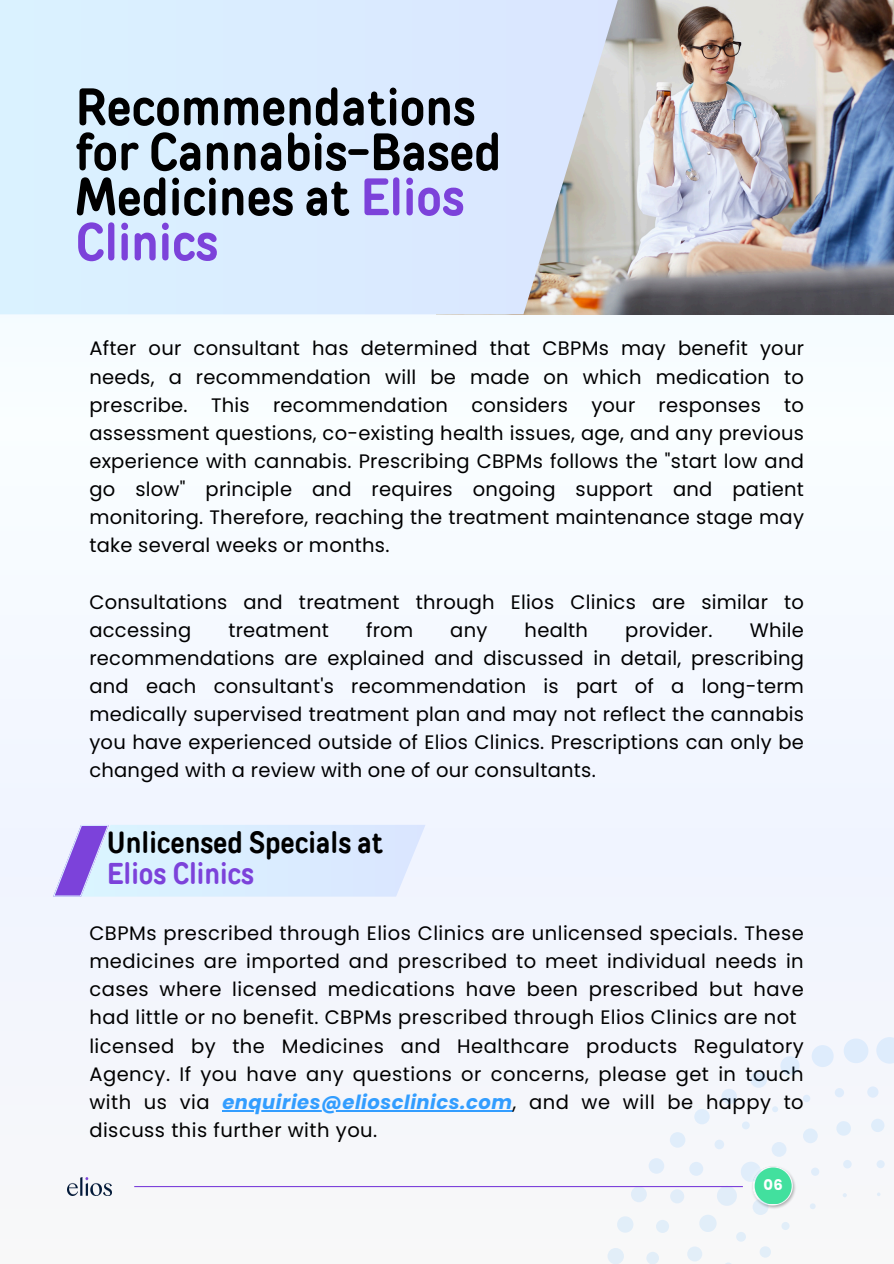
<style>
.page{position:relative;width:894px;height:1264px;background:#fff}
.page>*{position:absolute;margin:0;border:0;box-sizing:border-box;transform-origin:0 0}
.t1{font:700 52.5px/45px "TT Rounds Condensed";color:#000}
.t2{font:700 30px/31.5px "TT Rounds Condensed";color:#000}
.t3{font:19.5px/28.2px "Poppins";letter-spacing:.015em;color:#000;text-align:justify}
.t4{font:700 14.7px "Poppins";color:#fff}
.s1{color:#7c42da}
.s2{font-weight:700;font-style:italic;color:#329dff}
</style>
<div class="page">
<div style="left:0;top:0;width:893px;height:1263px;background:#f5f7ff"></div>
<img style="left:617px;top:0;width:276px;height:314px">
<svg style="left:0;top:0;width:617px;height:314px;background:#d8e8f9"></svg>
<hr style="left:222px;top:1109px;width:290px;height:2px;background:#329dff">
<div style="left:781px;top:1221px;width:8px;height:8px;background:#e1eef9;border-radius:50%"></div>
<div style="left:759px;top:1246px;width:11px;height:11px;background:#e2eef8;border-radius:50%"></div>
<svg style="left:810px;top:1203px;width:5px;height:6px"></svg>
<div style="left:876px;top:1160px;width:8px;height:8px;background:#e0edfa;border-radius:50%"></div>
<svg style="left:842px;top:1159px;width:9px;height:9px"></svg>
<svg style="left:810px;top:1167px;width:9px;height:8px"></svg>
<div style="left:752px;top:1198px;width:16px;height:16px;background:#e1eef9;border-radius:50%"></div>
<div style="left:736px;top:1231px;width:9px;height:10px;background:#e1eef9;border-radius:50%"></div>
<div style="left:870px;top:1118px;width:14px;height:14px;background:#dfedfa;border-radius:50%"></div>
<svg style="left:836px;top:1121px;width:14px;height:14px"></svg>
<div style="left:802px;top:1128px;width:15px;height:15px;background:#e0edfa;border-radius:50%"></div>
<div style="left:771px;top:1141px;width:15px;height:15px;background:#e0edfa;border-radius:50%"></div>
<svg style="left:740px;top:1161px;width:20px;height:20px"></svg>
<svg style="left:716px;top:1185px;width:20px;height:20px"></svg>
<svg style="left:699px;top:1215px;width:17px;height:16px"></svg>
<div style="left:687px;top:1246px;width:15px;height:15px;background:#e2eef8;border-radius:50%"></div>
<div style="left:646px;top:1251px;width:12px;height:12px;background:#e2eef8;border-radius:50%"></div>
<div style="left:867px;top:1086px;width:11px;height:11px;background:#dfecfb;border-radius:50%"></div>
<svg style="left:834px;top:1087px;width:9px;height:10px"></svg>
<div style="left:802px;top:1094px;width:8px;height:8px;background:#dfecfb;border-radius:50%"></div>
<div style="left:771px;top:1106px;width:7px;height:6px;background:#dfedfb;border-radius:50%"></div>
<div style="left:741px;top:1121px;width:8px;height:8px;background:#dfedfa;border-radius:50%"></div>
<svg style="left:714px;top:1139px;width:10px;height:10px"></svg>
<div style="left:689px;top:1161px;width:14px;height:14px;background:#e0edfa;border-radius:50%"></div>
<div style="left:670px;top:1189px;width:14px;height:14px;background:#e1edf9;border-radius:50%"></div>
<svg style="left:655px;top:1219px;width:14px;height:13px"></svg>
<svg style="left:844px;top:1037px;width:49px;height:27px"></svg>
<div style="left:811px;top:1045px;width:22px;height:22px;background:#deecfc;border-radius:50%"></div>
<div style="left:780px;top:1056px;width:19px;height:19px;background:#deecfc;border-radius:50%"></div>
<div style="left:750px;top:1070px;width:16px;height:17px;background:#deecfb;border-radius:50%"></div>
<svg style="left:721px;top:1089px;width:16px;height:15px"></svg>
<div style="left:694px;top:1108px;width:15px;height:16px;background:#dfedfb;border-radius:50%"></div>
<div style="left:669px;top:1132px;width:16px;height:15px;background:#e0edfa;border-radius:50%"></div>
<div style="left:648px;top:1158px;width:16px;height:15px;background:#e0edfa;border-radius:50%"></div>
<svg style="left:630px;top:1186px;width:16px;height:16px"></svg>
<svg style="left:617px;top:1216px;width:16px;height:16px"></svg>
<div style="left:607px;top:1247px;width:16px;height:16px;background:#e2eef8;border-radius:50%"></div>
<svg style="left:53px;top:825px;width:372px;height:71px;background:#d5e2fc"></svg>
<img style="left:67px;top:1177px;width:44px;height:18px">
<img style="left:748px;top:1162px;width:47px;height:47px">
<div style="left:754px;top:1167px;width:37px;height:37px;background:#42e09e;border-radius:50%"></div>
<hr style="left:134px;top:1185px;width:608px;height:2px;background:#7c42da">
<p class="t1" style="left:75px;top:84px;width:427px">Recommendations for Cannabis-Based<br>Medicines at <span class="s1">Elios<br>Clinics</span></p>
<p class="t3" style="left:89px;top:334px;width:716px">After our consultant has determined that CBPMs may benefit your needs, a recommendation will be made on which medication to prescribe. This recommendation considers your responses to assessment questions, co-existing health issues, age, and any previous experience with cannabis. Prescribing CBPMs follows the "start low and go slow" principle and requires ongoing support and patient monitoring. Therefore, reaching the treatment maintenance stage may take several weeks or months.</p>
<p class="t3" style="left:89px;top:587px;width:716px">Consultations and treatment through Elios Clinics are similar to accessing</p>
<p class="t3" style="left:228px;top:616px;width:102px">treatment</p>
<p class="t3" style="left:366px;top:616px;width:49px">from</p>
<p class="t3" style="left:450px;top:616px;width:39px">any</p>
<p class="t3" style="left:524px;top:616px;width:65px">health</p>
<p class="t3" style="left:625px;top:616px;width:89px">provider.</p>
<p class="t3" style="left:89px;top:616px;width:716px;text-indent:660px">While recommendations are explained and discussed in detail, prescribing and each consultant's recommendation is part of a long-term medically supervised treatment plan and may not reflect the cannabis you have experienced outside of Elios Clinics. Prescriptions can only be changed with a review with one of our consultants.</p>
<p class="t2" style="left:107px;top:826px;width:277px">Unlicensed Specials at<br><span class="s1">Elios Clinics</span></p>
<p class="t3" style="left:89px;top:919px;width:715px">CBPMs prescribed through Elios Clinics are unlicensed specials. These medicines are imported and prescribed to meet individual needs in cases where licensed medications have been prescribed but have had little or no benefit. CBPMs prescribed through Elios Clinics are not</p>
<h2 class="t3" style="left:89px;top:1031px;width:715px">licensed by the Medicines and Healthcare products Regulatory Agency. If you have any questions or concerns, please get in touch with us via</h2>
<p class="t3" style="left:89px;top:1087px;width:715px;text-indent:133px"><span class="s2">enquiries@eliosclinics.com</span>, and we will be happy to discuss this further with you.</p>
<p class="t4" style="left:763px;top:1174px;width:21px">06</p>
</div>
